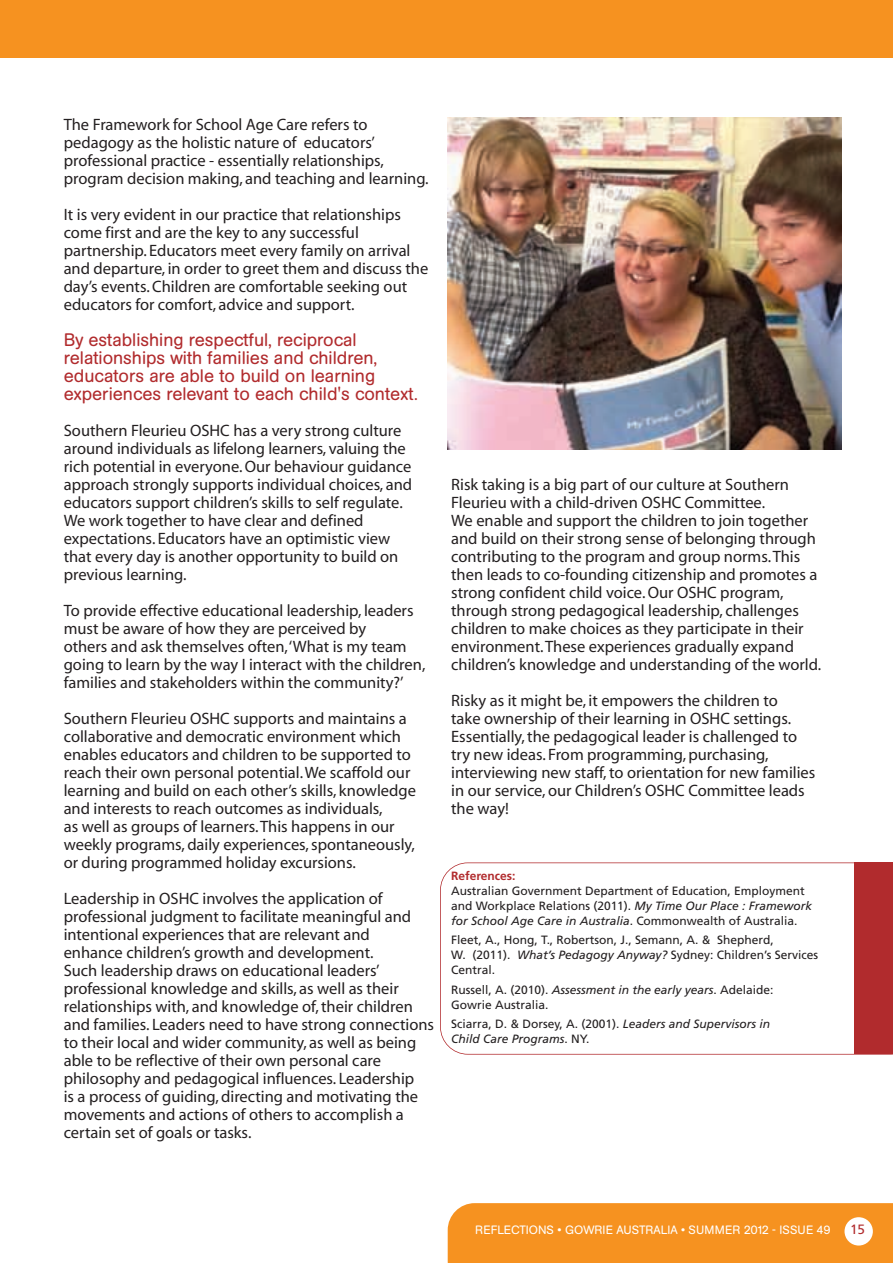
<style>
.page{position:relative;width:893px;height:1263px;background:#fff}
.page>*{position:absolute;margin:0;border:0;box-sizing:border-box;transform-origin:0 0}
.t1{font:18px/18px "AG Buch Rounded BQ";color:#b12b2d}
.t2{font:16.5px/18px "Myriad";color:#231f20}
.t3{font:13.5px "Frutiger";color:#b12b2d}
.t4{font:12px/15px "Frutiger";color:#231f20}
.t5{font:italic 12px/15px "Frutiger";color:#231f20}
.t6{font:12px "AG Buch Rounded BQ";color:#fff}
.t7{font:700 12px "Frutiger";color:#b12b2d}
.s1{font-style:italic}
.s2{font-style:normal}
</style>
<div class="page">
<div style="left:0;top:0;width:893px;height:58px;background:#f69220"></div>
<svg style="left:440px;top:862px;width:414px;height:192px"></svg>
<div style="left:854px;top:862px;width:39px;height:192px;background:#b12b2d"></div>
<img style="left:448px;top:117px;width:394px;height:333px">
<div style="left:448px;top:1203px;width:445px;height:60px;background:#f69220"></div>
<p class="t2" style="left:64px;top:117px;width:366px">The Framework for School Age Care refers to pedagogy as the holistic nature of educators’ professional practice - essentially relationships, program decision making, and teaching and learning.</p>
<p class="t2" style="left:64px;top:207px;width:366px">It is very evident in our practice that relationships come first and are the key to any successful partnership. Educators meet every family on arrival and departure, in order to greet them and discuss the day’s events. Children are comfortable seeking out educators for comfort, advice and support.</p>
<p class="t1" style="left:64px;top:331px;width:356px">By establishing respectful, reciprocal relationships with families and children, educators are able to build on learning experiences relevant to each child's context.</p>
<p class="t2" style="left:64px;top:423px;width:350px">Southern Fleurieu OSHC has a very strong culture around individuals as lifelong learners, valuing the rich potential in everyone. Our behaviour guidance approach strongly supports individual choices, and educators support children’s skills to self regulate.<br>We work together to have clear and defined expectations. Educators have an optimistic view that every day is another opportunity to build on previous learning.</p>
<p class="t2" style="left:64px;top:603px;width:363px">To provide effective educational leadership, leaders must be aware of how they are perceived by<br>others and ask themselves often, ‘What is my team going to learn by the way I interact with the children, families and stakeholders within the community?’</p>
<p class="t2" style="left:64px;top:711px;width:354px">Southern Fleurieu OSHC supports and maintains a collaborative and democratic environment which enables educators and children to be supported to reach their own personal potential. We scaffold our learning and build on each other’s skills, knowledge and interests to reach outcomes as individuals,<br>as well as groups of learners. This happens in our weekly programs, daily experiences, spontaneously, or during programmed holiday excursions.</p>
<p class="t2" style="left:64px;top:891px;width:372px">Leadership in OSHC involves the application of professional judgment to facilitate meaningful and intentional experiences that are relevant and<br>enhance children’s growth and development.<br>Such leadership draws on educational leaders’ professional knowledge and skills, as well as their relationships with, and knowledge of, their children and families. Leaders need to have strong connections to their local and wider community, as well as being able to be reflective of their own personal care philosophy and pedagogical influences. Leadership<br>is a process of guiding, directing and motivating the movements and actions of others to accomplish a certain set of goals or tasks.</p>
<p class="t2" style="left:451px;top:477px;width:371px">Risk taking is a big part of our culture at Southern Fleurieu with a child-driven OSHC Committee.<br>We enable and support the children to join together and build on their strong sense of belonging through contributing to the program and group norms. This then leads to co-founding citizenship and promotes a strong confident child voice. Our OSHC program, through strong pedagogical leadership, challenges children to make choices as they participate in their environment. These experiences gradually expand children’s knowledge and understanding of the world.</p>
<p class="t2" style="left:451px;top:693px;width:366px">Risky as it might be, it empowers the children to<br>take ownership of their learning in OSHC settings.<br>Essentially, the pedagogical leader is challenged to try new ideas. From programming, purchasing, interviewing new staff, to orientation for new families in our service, our Children’s OSHC Committee leads the way!</p>
<p class="t7" style="left:451px;top:871px;width:66px">References:</p>
<p class="t4" style="left:451px;top:884px;width:362px">Australian Government Department of Education, Employment and Workplace Relations (2011). <span class="s1">My Time Our Place : Framework for School Age Care in Australia</span>. Commonwealth of Australia.</p>
<p class="t4" style="left:451px;top:934px;width:368px">Fleet, A., Hong, T., Robertson, J., Semann, A. &amp; Shepherd,<br>W. (2011). <span class="s1">What’s Pedagogy Anyway?</span> Sydney: Children’s Services<br>Central.</p>
<p class="t4" style="left:451px;top:983px;width:324px">Russell, A. (2010). <span class="s1">Assessment in the early years</span>. Adelaide:<br>Gowrie Australia.</p>
<p class="t5" style="left:451px;top:1017px;width:320px"><span class="s2">Sciarra, D. &amp; Dorsey, A. (2001).</span> Leaders and Supervisors in<br>Child Care Programs<span class="s2">. NY.</span></p>
<p class="t6" style="left:475px;top:1223px;width:357px">REFLECTIONS • GOWRIE AUSTRALIA • SUMMER 2012 - ISSUE 49</p>
<p class="t3" style="left:850px;top:1224px;width:16px">15</p>
</div>
